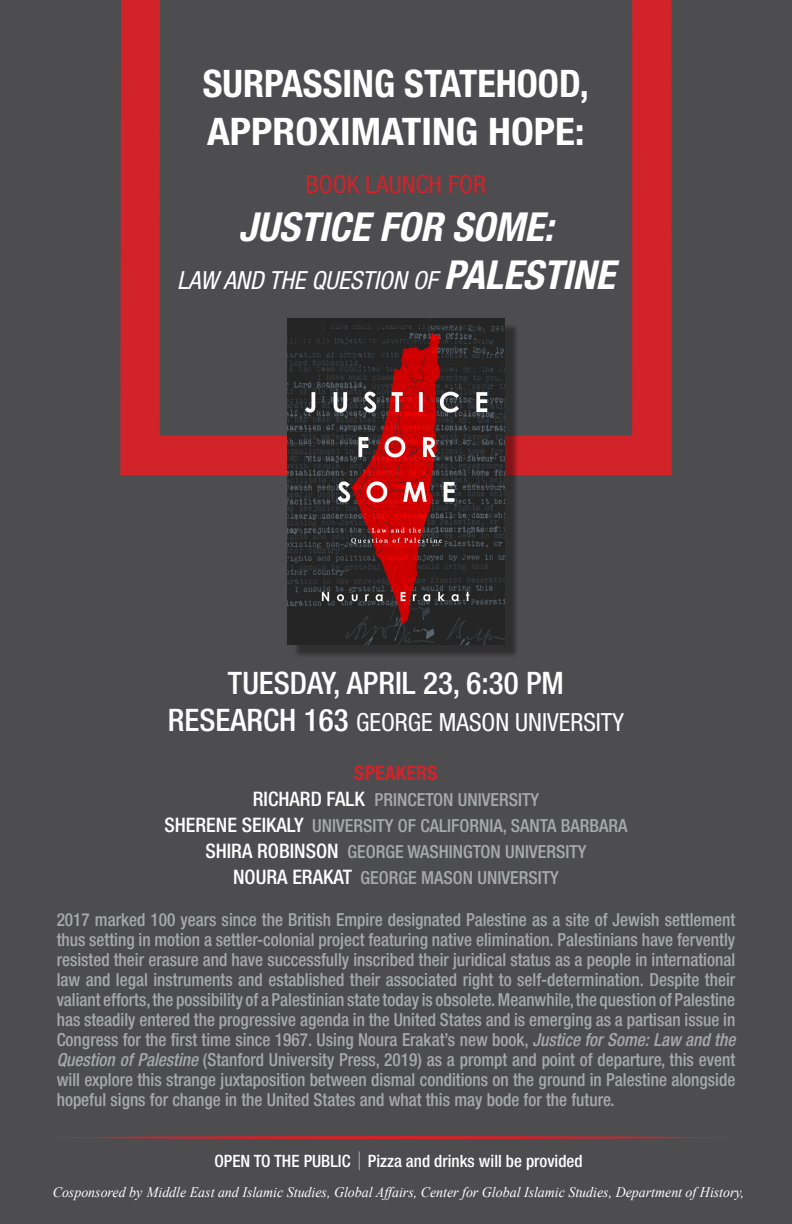
<style>
.page{position:relative;width:792px;height:1224px;background:#4d4d4f}
.page>*{position:absolute;margin:0;border:0;box-sizing:border-box;transform-origin:0 0}
.t1{font:italic 700 condensed 40px/48px "Helvetica Neue";color:#fff}
.t2{font:700 condensed 38px/48px "Helvetica Neue";color:#fff}
.t3{font:500 condensed 31px "Helvetica Neue";color:#fff}
.t4{font:condensed 25px "Helvetica Neue";color:#fff}
.t5{font:italic condensed 25px "Helvetica Neue";color:#fff}
.t6{font:condensed 25px "Helvetica Neue";color:#d2232a}
.t7{font:500 condensed 20px "Helvetica Neue";color:#fff}
.t8{font:700 condensed 20px "Helvetica Neue";color:#d2232a}
.t9{font:500 condensed 18px/20px "Helvetica Neue";color:#a7a9ac;text-align:justify;scale:.96 1}
.t10{font:500 condensed 18px "Helvetica Neue";color:#a7a9ac}
.t11{font:500 condensed 17px "Helvetica Neue";color:#fff}
.t12{font:italic 14.5px "Times New Roman";color:#fff;scale:.96 1}
.s1{font-style:italic}
</style>
<div class="page">
<svg style="left:359px;top:1151px;width:1px;height:19px"></svg>
<svg style="left:37px;top:1136px;width:711px;height:3px;background:#a92f34"></svg>
<svg style="left:120px;top:0;width:167px;height:475px"></svg>
<svg style="left:519px;top:0;width:153px;height:475px"></svg>
<div style="left:293px;top:324px;width:226px;height:334px;background:#000;opacity:.39"></div>
<img style="left:287px;top:318px;width:218px;height:326px">
<h2 class="t2" style="left:203px;top:59px;width:388px">SURPASSING STATEHOOD,<br>APPROXIMATING HOPE:</h2>
<h3 class="t6" style="left:306px;top:170px;width:182px">BOOK LAUNCH FOR</h3>
<h1 class="t1" style="left:444px;top:202px;width:173px;text-indent:-205px">JUSTICE FOR SOME:<br>PALESTINE</h1>
<h3 class="t5" style="left:177px;top:266px;width:262px">LAW AND THE QUESTION OF</h3>
<h3 class="t3" style="left:228px;top:664px;width:338px">TUESDAY, APRIL 23, 6:30 PM</h3>
<h3 class="t4" style="left:356px;top:708px;width:270px">GEORGE MASON UNIVERSITY</h3>
<h3 class="t3" style="left:168px;top:701px;width:182px">RESEARCH 163</h3>
<p class="t8" style="left:354px;top:761px;width:85px">SPEAKERS</p>
<p class="t10" style="left:374px;top:789px;width:166px">PRINCETON UNIVERSITY</p>
<p class="t7" style="left:253px;top:787px;width:113px">RICHARD FALK</p>
<p class="t10" style="left:312px;top:815px;width:317px">UNIVERSITY OF CALIFORNIA, SANTA BARBARA</p>
<p class="t7" style="left:164px;top:813px;width:141px">SHERENE SEIKALY</p>
<p class="t7" style="left:205px;top:839px;width:135px">SHIRA ROBINSON</p>
<p class="t10" style="left:347px;top:841px;width:241px">GEORGE WASHINGTON UNIVERSITY</p>
<p class="t7" style="left:233px;top:865px;width:120px">NOURA ERAKAT</p>
<p class="t9" style="left:57px;top:910px;width:709px">2017 marked 100 years since the British Empire designated Palestine as a site of Jewish settlement thus setting in motion a settler-colonial project featuring native elimination. Palestinians have fervently resisted their erasure and have successfully inscribed their juridical status as a people in international law and legal instruments and established their associated right to self-determination. Despite their valiantefforts,thepossibilityofaPalestinianstatetodayisobsolete.Meanwhile,thequestionofPalestine has steadily entered the progressive agenda in the United States and is emerging as a partisan issue in Congress for the first time since 1967. Using Noura Erakat s’ new book, <span class="s1">Justice for Some: Law and the Question of Palestine</span> (Stanford University Press, 2019) as a prompt and point of departure, this event will explore this strange juxtaposition between dismal conditions on the ground in Palestine alongside hopeful signs for change in the United States and what this may bode for the future.</p>
<p class="t10" style="left:361px;top:867px;width:200px">GEORGE MASON UNIVERSITY</p>
<p class="t11" style="left:214px;top:1151px;width:138px">OPEN TO THE PUBLIC</p>
<p class="t12" style="left:53px;top:1182px;width:722px">Cosponsored by Middle East and Islamic Studies, Global Affairs, Center for Global Islamic Studies, Department of History,</p>
<p class="t11" style="left:368px;top:1151px;width:216px">Pizza and drinks will be provided</p>
</div>
